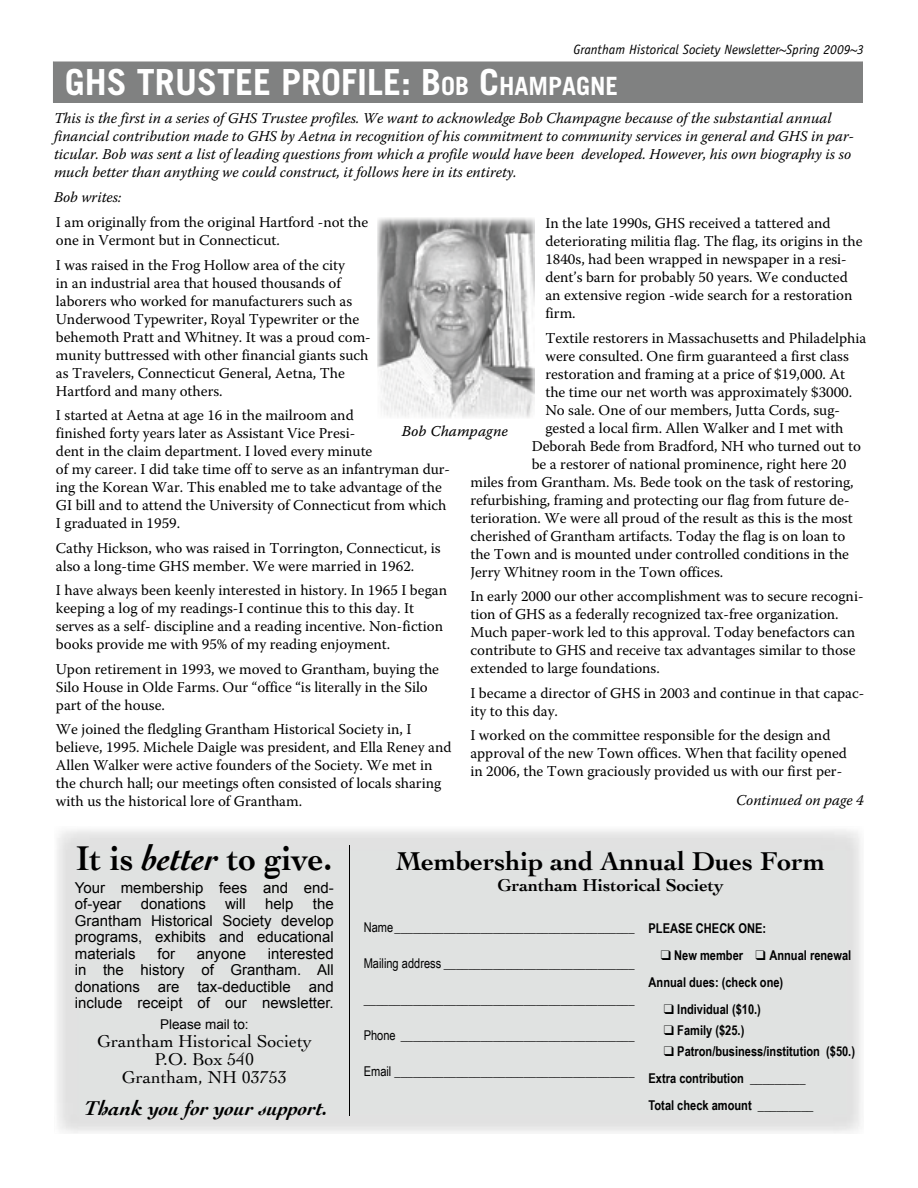
<style>
.page{position:relative;width:918px;height:1188px;background:#fff}
.page>*{position:absolute;margin:0;border:0;box-sizing:border-box;transform-origin:0 0}
.t1{font:700 36px "Trade Gothic";color:#fff}
.t2{font:700 36px "Cochin";color:#000;scale:.93 1}
.t3{font:700 27px "Cochin";color:#000}
.t4{font:italic 700 21px "Cochin";color:#000}
.t5{font:18px/18px "Cochin";color:#000;text-align:center}
.t6{font:700 18px "Cochin";color:#000}
.t7{font:15px/18px "Warnock Pro";color:#000}
.t8{font:italic 15px/18px "Warnock Pro";color:#000}
.t9{font:15px/16.5px "Arial";color:#000;text-align:justify}
.t10{font:15px "Warnock Pro It Capt";color:#000}
.t11{font:13.5px "Arial Narrow";color:#000}
.t12{font:700 13.5px/27px "Arial Narrow";color:#000}
.t13{font:italic 13.5px "Officina Sans";color:#000}
.t14{font:13.5px "Arial";color:#000}
.s1{font-size:25.2px}
.s2{font-style:italic}
</style>
<div class="page">
<div style="left:109px;top:878px;width:700px;height:204px;background:#e0e2e1"></div>
<img style="left:57px;top:829px;width:804px;height:49px">
<img style="left:107px;top:1082px;width:704px;height:52px">
<hr style="left:350px;top:845px;width:1px;height:271px;background:#000">
<img style="left:377px;top:217px;width:158px;height:201px">
<div style="left:53px;top:62px;width:810px;height:41px;background:#808181"></div>
<p class="t13" style="left:574px;top:42px;width:292px">Grantham Historical Society Newsletter~Spring 2009~3</p>
<h1 class="t1" style="left:65px;top:60px;width:555px">GHS TRUSTEE PROFILE: B<span class="s1">OB</span> C<span class="s1">HAMPAGNE</span></h1>
<p class="t8" style="left:54px;top:109px;width:802px">This is the first in a series of GHS Trustee profiles. We want to acknowledge Bob Champagne because of the substantial annual financial contribution made to GHS by Aetna in recognition of his commitment to community services in general and GHS in par&shy;ticular. Bob was sent a list of leading questions from which a profile would have been developed. However, his own biography is so much better than anything we could construct, it follows here in its entirety.</p>
<p class="t8" style="left:54px;top:188px;width:69px">Bob writes:</p>
<p class="t7" style="left:56px;top:213px;width:314px">I am originally from the original Hartford -not the one in Vermont but in Connecticut.</p>
<p class="t7" style="left:56px;top:256px;width:316px">I was raised in the Frog Hollow area of the city<br>in an industrial area that housed thousands of laborers who worked for manufacturers such as Underwood Typewriter, Royal Typewriter or the behemoth Pratt and Whitney. It was a proud com&shy;munity buttressed with other financial giants such as Travelers, Connecticut General, Aetna, The Hartford and many others.</p>
<p class="t7" style="left:56px;top:406px;width:396px">I started at Aetna at age 16 in the mailroom and<br>finished forty years later as Assistant Vice Presi-<br>dent in the claim department. I loved every minute<br>of my career. I did take time off to serve as an infantryman dur&shy;ing the Korean War. This enabled me to take advantage of the GI bill and to attend the University of Connecticut from which I graduated in 1959.</p>
<p class="t7" style="left:56px;top:538px;width:386px">Cathy Hickson, who was raised in Torrington, Connecticut, is also a long-time GHS member. We were married in 1962.</p>
<p class="t7" style="left:56px;top:581px;width:393px">I have always been keenly interested in history. In 1965 I began keeping a log of my readings-I continue this to this day. It serves as a self- discipline and a reading incentive. Non-fiction books provide me with 95% of my reading enjoyment.</p>
<p class="t7" style="left:56px;top:659px;width:385px">Upon retirement in 1993, we moved to Grantham, buying the<br>Silo House in Olde Farms. Our “office “is literally in the Silo part of the house.</p>
<p class="t7" style="left:56px;top:720px;width:397px">We joined the fledgling Grantham Historical Society in, I believe, 1995. Michele Daigle was president, and Ella Reney and Allen Walker were active founders of the Society. We met in the church hall; our meetings often consisted of locals sharing with us the historical lore of Grantham.</p>
<p class="t7" style="left:545px;top:214px;width:319px">In the late 1990s, GHS received a tattered and deteriorating militia flag. The flag, its origins in the 1840s, had been wrapped in newspaper in a resi&shy;dent’s barn for probably 50 years. We conducted an extensive region -wide search for a restoration firm.</p>
<p class="t7" style="left:545px;top:329px;width:322px">Textile restorers in Massachusetts and Philadelphia</p>
<p class="t7" style="left:545px;top:347px;width:305px">were consulted. One firm guaranteed a first class</p>
<p class="t7" style="left:545px;top:365px;width:301px">restoration and framing at a price of $19,000. At</p>
<p class="t7" style="left:545px;top:383px;width:308px">the time our net worth was approximately $3000.</p>
<p class="t7" style="left:545px;top:401px;width:296px">No sale. One of our members, Jutta Cords, sug-</p>
<p class="t7" style="left:545px;top:419px;width:300px">gested a local firm. Allen Walker and I met with</p>
<p class="t7" style="left:532px;top:437px;width:331px">Deborah Bede from Bradford, NH who turned out to</p>
<p class="t7" style="left:532px;top:455px;width:316px">be a restorer of national prominence, right here 20</p>
<p class="t7" style="left:470px;top:473px;width:385px">miles from Grantham. Ms. Bede took on the task of restoring,</p>
<p class="t7" style="left:470px;top:491px;width:381px">refurbishing, framing and protecting our flag from future de-</p>
<p class="t7" style="left:470px;top:509px;width:384px">terioration. We were all proud of the result as this is the most</p>
<p class="t7" style="left:470px;top:527px;width:376px">cherished of Grantham artifacts. Today the flag is on loan to</p>
<p class="t7" style="left:470px;top:545px;width:380px">the Town and is mounted under controlled conditions in the</p>
<p class="t7" style="left:470px;top:563px;width:254px">Jerry Whitney room in the Town offices.</p>
<p class="t7" style="left:470px;top:587px;width:395px">In early 2000 our other accomplishment was to secure recogni&shy;tion of GHS as a federally recognized tax-free organization.<br>Much paper-work led to this approval. Today benefactors can contribute to GHS and receive tax advantages similar to those extended to large foundations.</p>
<p class="t7" style="left:470px;top:683px;width:396px">I became a director of GHS in 2003 and continue in that capac&shy;ity to this day.</p>
<p class="t7" style="left:470px;top:726px;width:378px">I worked on the committee responsible for the design and approval of the new Town offices. When that facility opened in 2006, the Town graciously provided us with our first per-</p>
<p class="t10" style="left:402px;top:422px;width:108px">Bob Champagne</p>
<p class="t8" style="left:736px;top:791px;width:129px">Continued on page 4</p>
<h1 class="t2" style="left:76px;top:837px;width:277px">It is <span class="s2">better</span> to give.</h1>
<p class="t9" style="left:75px;top:879px;width:260px">Your membership fees and end&shy;of-year</p>
<p class="t9" style="left:75px;top:896px;width:260px;text-indent:238px">the Grantham Historical Society develop programs, exhibits and educational materials</p>
<p class="t9" style="left:141px;top:896px;width:67px">donations</p>
<p class="t9" style="left:225px;top:896px;width:22px">will</p>
<p class="t9" style="left:265px;top:896px;width:30px">help</p>
<p class="t9" style="left:158px;top:945px;width:19px">for</p>
<p class="t9" style="left:197px;top:945px;width:51px">anyone</p>
<p class="t9" style="left:75px;top:945px;width:260px;text-indent:193px">interested in the history of Grantham. All donations are tax-deductible and include receipt of our newsletter.</p>
<p class="t14" style="left:160px;top:1017px;width:90px">Please mail to:</p>
<p class="t5" style="left:97px;top:1033px;width:216px">Grantham Historical Society<br>P.O. Box 540<br>Grantham, NH 03753</p>
<h3 class="t4" style="left:85px;top:1096px;width:245px">Thank you for your support.</h3>
<h2 class="t3" style="left:396px;top:845px;width:431px">Membership and Annual Dues Form</h2>
<p class="t6" style="left:497px;top:875px;width:228px">Grantham Historical Society</p>
<p class="t11" style="left:364px;top:920px;width:272px">Name _______________________________________</p>
<p class="t11" style="left:364px;top:956px;width:272px">Mailing address _______________________________</p>
<p class="t11" style="left:364px;top:992px;width:272px">____________________________________________</p>
<p class="t11" style="left:364px;top:1028px;width:272px">Phone ______________________________________</p>
<p class="t11" style="left:364px;top:1064px;width:272px">Email _______________________________________</p>
<p class="t12" style="left:649px;top:915px;width:119px">PLEASE CHECK ONE:</p>
<p class="t12" style="left:649px;top:942px;width:204px;text-indent:12px">❑ New member ❑ Annual renewal<br>Annual dues: (check one)</p>
<p class="t12" style="left:664px;top:996px;width:98px">❑ Individual ($10.)</p>
<p class="t12" style="left:664px;top:1017px;width:82px">❑ Family ($25.)</p>
<p class="t12" style="left:649px;top:1038px;width:208px;text-indent:15px">❑ Patron/business/institution ($50.)<br>Extra contribution _________<br>Total check amount _________</p>
</div>
